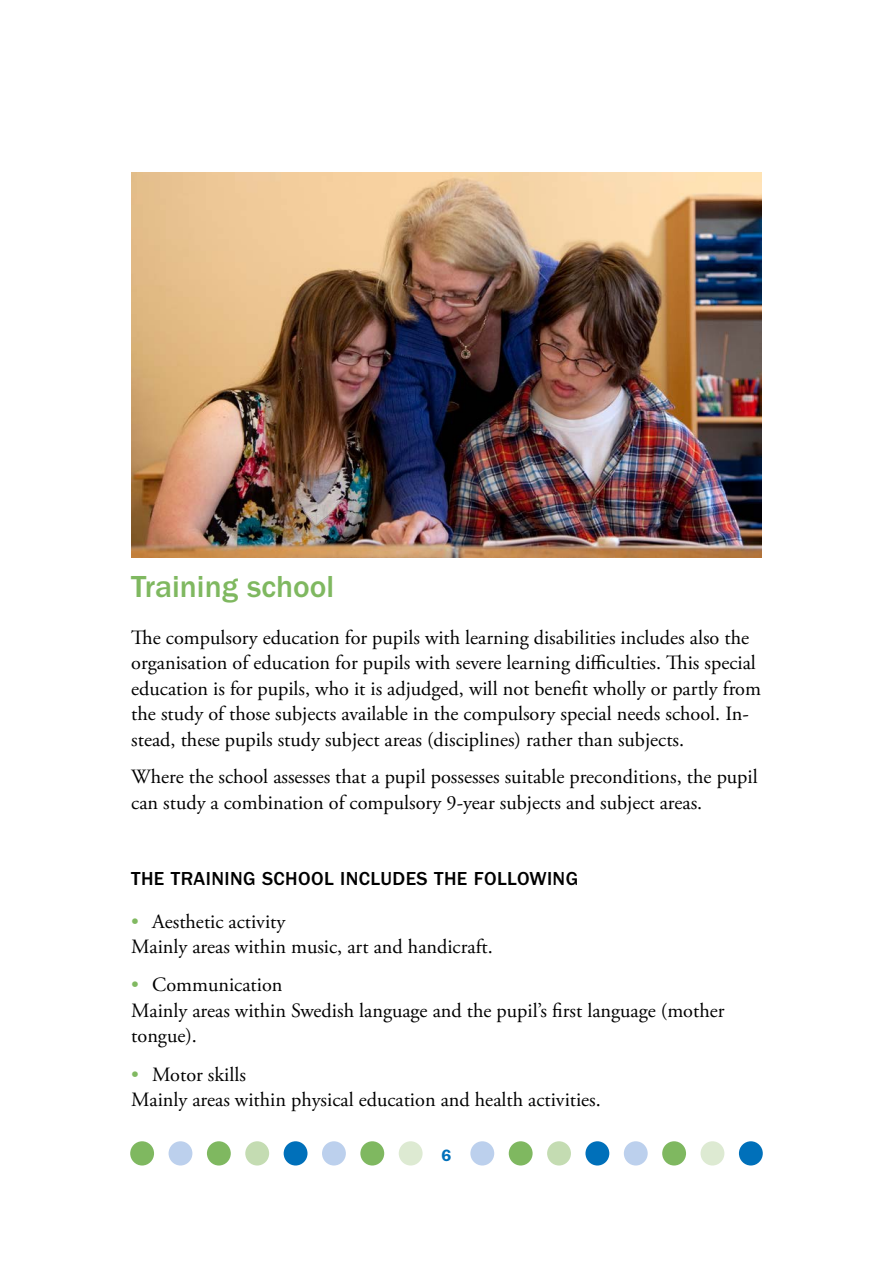
<style>
.page{position:relative;width:893px;height:1263px;background:#fff}
.page>*{position:absolute;margin:0;border:0;box-sizing:border-box;transform-origin:0 0}
.t1{font:500 31.5px "ITC Franklin Gothic Std";color:#7fb860}
.t2{font:20.25px/25.5px "Adobe Garamond Pro";color:#000}
.t3{font:500 19.5px "ITC Franklin Gothic Std";letter-spacing:.02em;color:#000}
.t4{font:600 16.5px "ITC Franklin Gothic Std";color:#0070ba}
.s1{color:#81b961}
</style>
<div class="page">
<div style="left:169px;top:1141px;width:23px;height:24px;background:#bcd0ed;border-radius:50%"></div>
<div style="left:470px;top:1141px;width:24px;height:24px;background:#bcd0ed;border-radius:50%"></div>
<div style="left:130px;top:1141px;width:24px;height:24px;background:#7fb860;border-radius:50%"></div>
<div style="left:739px;top:1141px;width:24px;height:24px;background:#0070ba;border-radius:50%"></div>
<div style="left:245px;top:1141px;width:24px;height:24px;background:#c4dcb2;border-radius:50%"></div>
<div style="left:547px;top:1141px;width:24px;height:24px;background:#c4dcb2;border-radius:50%"></div>
<div style="left:207px;top:1141px;width:24px;height:24px;background:#7fb860;border-radius:50%"></div>
<div style="left:509px;top:1141px;width:24px;height:24px;background:#7fb860;border-radius:50%"></div>
<div style="left:322px;top:1141px;width:24px;height:24px;background:#bcd0ed;border-radius:50%"></div>
<div style="left:624px;top:1141px;width:24px;height:24px;background:#bcd0ed;border-radius:50%"></div>
<div style="left:399px;top:1141px;width:24px;height:24px;background:#ddead2;border-radius:50%"></div>
<div style="left:701px;top:1141px;width:23px;height:24px;background:#ddead2;border-radius:50%"></div>
<div style="left:284px;top:1141px;width:23px;height:24px;background:#0070ba;border-radius:50%"></div>
<div style="left:585px;top:1141px;width:24px;height:24px;background:#0070ba;border-radius:50%"></div>
<div style="left:360px;top:1141px;width:24px;height:24px;background:#7fb860;border-radius:50%"></div>
<div style="left:662px;top:1141px;width:24px;height:24px;background:#7fb860;border-radius:50%"></div>
<img style="left:131px;top:172px;width:631px;height:385px">
<h1 class="t1" style="left:131px;top:569px;width:204px">Training school</h1>
<p class="t2" style="left:131px;top:625px;width:631px">The compulsory education for pupils with learning disabilities includes also the organisation of education for pupils with severe learning difficulties. This special education is for pupils, who it is adjudged, will not benefit wholly or partly from the study of those subjects available in the compulsory special needs school. In&shy;stead, these pupils study subject areas (disciplines) rather than subjects.</p>
<p class="t2" style="left:131px;top:765px;width:628px">Where the school assesses that a pupil possesses suitable preconditions, the pupil can study a combination of compulsory 9-year subjects and subject areas.</p>
<p class="t3" style="left:131px;top:868px;width:448px">THE TRAINING SCHOOL INCLUDES THE FOLLOWING</p>
<p class="t2" style="left:131px;top:909px;width:363px"><span class="s1">•</span> Aesthetic activity<br>Mainly areas within music, art and handicraft.</p>
<p class="t2" style="left:131px;top:973px;width:595px"><span class="s1">•</span> Communication<br>Mainly areas within Swedish language and the pupil’s first language (mother tongue).</p>
<p class="t2" style="left:131px;top:1062px;width:471px"><span class="s1">•</span> Motor skills<br>Mainly areas within physical education and health activities.</p>
<p class="t4" style="left:442px;top:1146px;width:11px">6</p>
</div>
